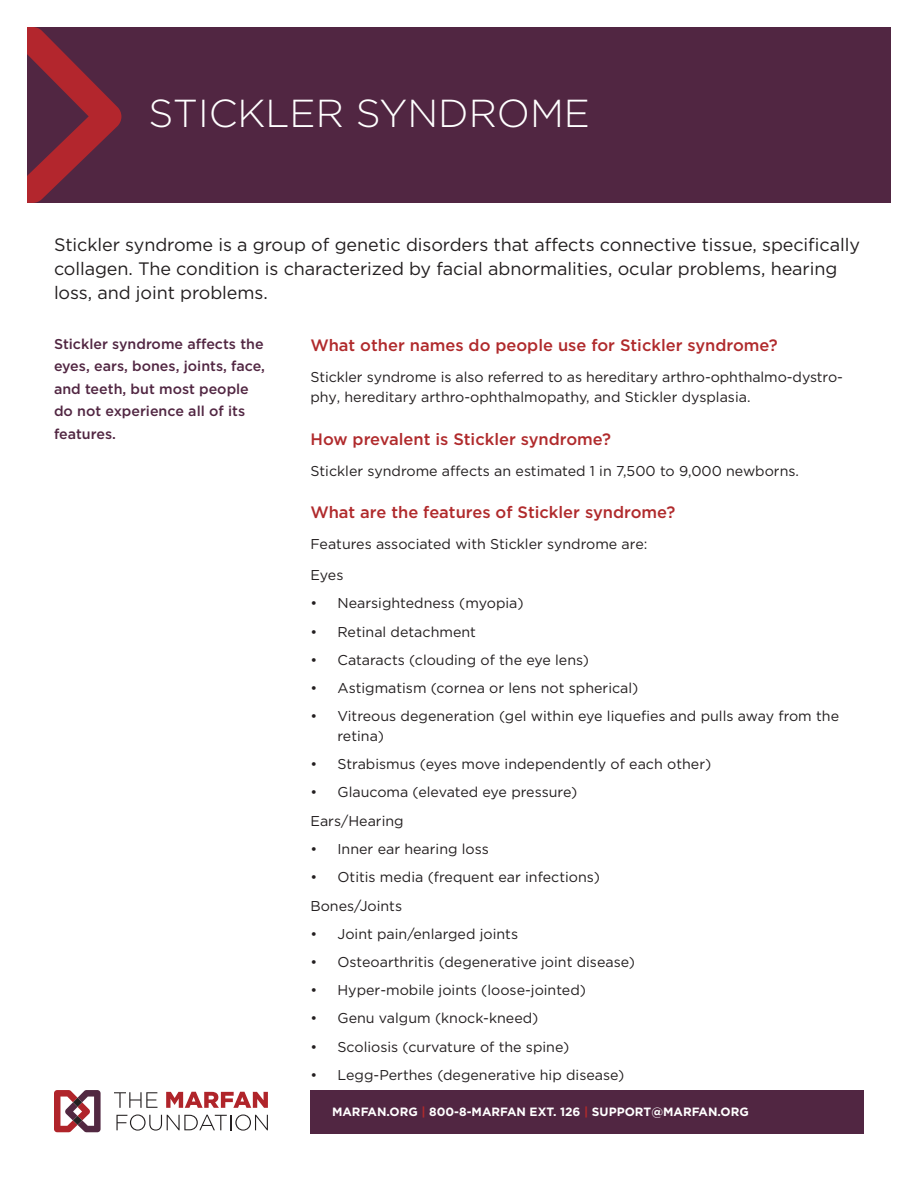
<style>
.page{position:relative;width:918px;height:1188px;background:#fff}
.page>*{position:absolute;margin:0;border:0;box-sizing:border-box;transform-origin:0 0}
.t1{font:300 39px "Gotham";color:#fff}
.t2{font:18px/24px "Gotham";letter-spacing:-.005em;color:#231f20}
.t3{font:500 16.5px "Gotham";color:#b02a2c}
.t4{font:14.25px/29px "Gotham";color:#231f20}
.t5{font:500 14.25px/22.5px "Gotham";color:#512642}
.t6{font:700 12px "Gotham";color:#fff}
.s1{color:#b02a2c}
</style>
<div class="page">
<div style="left:310px;top:1090px;width:554px;height:44px;background:#512642"></div>
<svg style="left:166px;top:1092px;width:102px;height:16px"></svg>
<svg style="left:54px;top:1090px;width:47px;height:42px"></svg>
<svg style="left:114px;top:1092px;width:44px;height:16px"></svg>
<svg style="left:116px;top:1115px;width:152px;height:16px"></svg>
<div style="left:27px;top:27px;width:864px;height:175px;background:#512642"></div>
<svg style="left:27px;top:27px;width:94px;height:175px"></svg>
<h1 class="t1" style="left:148px;top:100px;width:443px">STICKLER SYNDROME</h1>
<p class="t2" style="left:54px;top:234px;width:807px">Stickler syndrome is a group of genetic disorders that affects connective tissue, specifically collagen. The condition is characterized by facial abnormalities, ocular problems, hearing loss, and joint problems.</p>
<p class="t3" style="left:311px;top:339px;width:469px">What other names do people use for Stickler syndrome?</p>
<p class="t4" style="left:311px;top:368px;width:534px;line-height:20.2px">Stickler syndrome is also referred to as hereditary arthro-ophthalmo-dystro&shy;phy, hereditary arthro-ophthalmopathy, and Stickler dysplasia.</p>
<p class="t3" style="left:311px;top:433px;width:302px">How prevalent is Stickler syndrome?</p>
<p class="t4" style="left:311px;top:457px;width:490px">Stickler syndrome affects an estimated 1 in 7,500 to 9,000 newborns.</p>
<p class="t3" style="left:311px;top:507px;width:366px">What are the features of Stickler syndrome?</p>
<p class="t4" style="left:311px;top:530px;width:338px;line-height:31px">Features associated with Stickler syndrome are:<br>Eyes</p>
<p class="t4" style="left:311px;top:590px;width:215px">• Nearsightedness (myopia)</p>
<p class="t4" style="left:311px;top:618px;width:167px">• Retinal detachment</p>
<p class="t4" style="left:311px;top:646px;width:280px">• Cataracts (clouding of the eye lens)</p>
<p class="t4" style="left:311px;top:675px;width:329px">• Astigmatism (cornea or lens not spherical)</p>
<p class="t4" style="left:338px;top:707px;width:503px;line-height:19.5px;text-indent:-27px">• Vitreous degeneration (gel within eye liquefies and pulls away from the retina)</p>
<p class="t4" style="left:311px;top:750px;width:402px">• Strabismus (eyes move independently of each other)</p>
<p class="t4" style="left:311px;top:779px;width:268px">• Glaucoma (elevated eye pressure)<br>Ears/Hearing</p>
<p class="t4" style="left:311px;top:836px;width:180px">• Inner ear hearing loss</p>
<p class="t4" style="left:311px;top:864px;width:291px">• Otitis media (frequent ear infections)<br>Bones/Joints</p>
<p class="t4" style="left:311px;top:921px;width:209px">• Joint pain/enlarged joints</p>
<p class="t4" style="left:311px;top:949px;width:326px">• Osteoarthritis (degenerative joint disease)</p>
<p class="t4" style="left:311px;top:977px;width:277px">• Hyper-mobile joints (loose-jointed)</p>
<p class="t4" style="left:311px;top:1005px;width:229px">• Genu valgum (knock-kneed)</p>
<p class="t4" style="left:311px;top:1033px;width:260px">• Scoliosis (curvature of the spine)</p>
<p class="t4" style="left:311px;top:1061px;width:315px">• Legg-Perthes (degenerative hip disease)</p>
<p class="t5" style="left:54px;top:334px;width:212px">Stickler syndrome affects the eyes, ears, bones, joints, face, and teeth, but most people do not experience all of its features.</p>
<p class="t6" style="left:332px;top:1107px;width:418px">MARFAN.ORG <span class="s1">|</span> 800-8-MARFAN EXT. 126 <span class="s1">|</span> SUPPORT@MARFAN.ORG</p>
</div>
